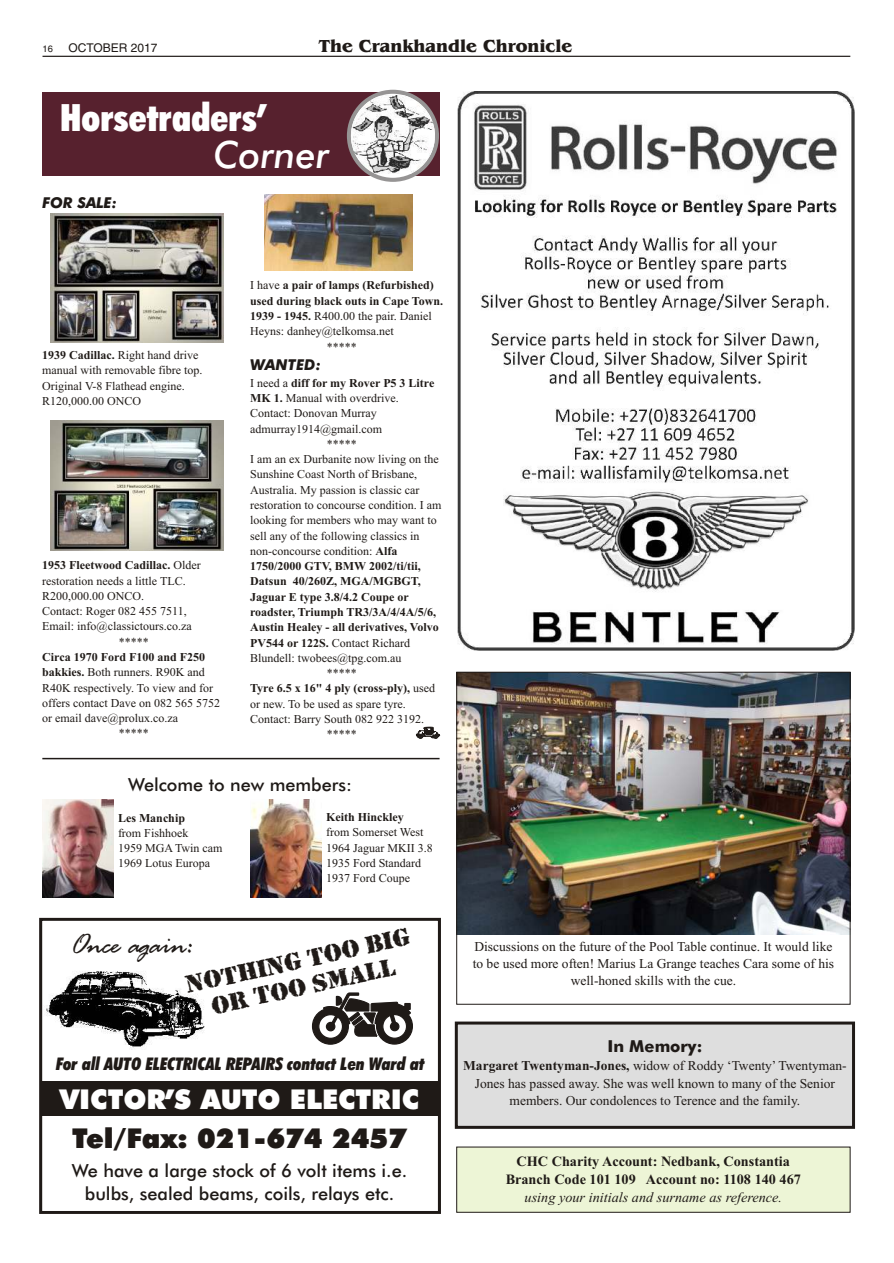
<style>
.page{position:relative;width:894px;height:1263px;background:#fff}
.page>*{position:absolute;margin:0;border:0;box-sizing:border-box;transform-origin:0 0}
.t1{font:37.8px "Futura X Blk Cn BT";color:#fff}
.t2{font:italic 37.8px "Futura Md BT";color:#fff}
.t3{font:30.45px "Rage Italic LET";color:#1f1a17}
.t4{font:27.3px "Futura X Blk BT";color:#fff}
.t5{font:27.3px "Futura X Blk BT";color:#1f1a17}
.t6{font:25.95px/26.8px "Rubber Stamp LET";color:#1f1a17}
.t7{font:18.15px/23.9px "Futura Md BT";color:#1f1a17;text-align:center}
.t8{font:700 18px "Benguiat Bk BT";color:#1f1a17}
.t9{font:18px "Futura Md BT";color:#1f1a17}
.t10{font:17.4px "Futura X Blk Cn It BT";color:#1f1a17}
.t11{font:700 16.5px "Futura Md BT";color:#1f1a17}
.t12{font:italic 700 15px "Futura Md BT";letter-spacing:-.015em;color:#1f1a17}
.t13{font:700 14.25px/18.1px "Times New Roman";color:#1f1a17;text-align:center}
.t14{font:italic 14.25px "Times New Roman";color:#1f1a17}
.t15{font:13.5px/17.2px "Times New Roman";color:#1f1a17;text-align:center}
.t16{font:12px/15.3px "Times New Roman";color:#1f1a17}
.t17{font:700 12px/15.3px "Times New Roman";color:#1f1a17}
.t18{font:12px "Switzerland";color:#1f1a17}
.t19{font:9.3px "Switzerland";color:#1f1a17}
.s1{font-weight:400}
.s2{font-weight:700}
</style>
<div class="page">
<div style="left:455px;top:1022px;width:400px;height:107px;background:#dedede;border:3px solid #1f1a17"></div>
<div style="left:42px;top:93px;width:397px;height:83px;background:#57212e"></div>
<hr style="left:43px;top:56px;width:807px;height:1px;background:#1f1a17">
<svg style="left:347px;top:90px;width:92px;height:92px"></svg>
<svg style="left:351px;top:94px;width:84px;height:84px"></svg>
<img style="left:351px;top:96px;width:84px;height:77px">
<svg style="left:415px;top:726px;width:26px;height:13px"></svg>
<div style="left:456px;top:1147px;width:395px;height:66px;background:#edf5d6;border:1px solid #1f1a17"></div>
<img style="left:457px;top:92px;width:398px;height:559px">
<hr style="left:41px;top:918px;width:398px;height:3px;background:#1f1a17">
<hr style="left:438px;top:919px;width:3px;height:293px;background:#1f1a17">
<hr style="left:41px;top:1211px;width:398px;height:3px;background:#1f1a17">
<hr style="left:39px;top:919px;width:3px;height:293px;background:#1f1a17">
<div style="left:41px;top:1082px;width:398px;height:34px;background:#1f1a17"></div>
<img style="left:46px;top:971px;width:159px;height:79px">
<div style="left:376px;top:1008px;width:37px;height:37px;background:#1f1a17;border:1px solid #1f1a17;border-radius:50%"></div>
<div style="left:312px;top:1008px;width:37px;height:37px;background:#1f1a17;border:1px solid #1f1a17;border-radius:50%"></div>
<svg style="left:318px;top:1014px;width:25px;height:25px"></svg>
<svg style="left:322px;top:992px;width:90px;height:45px"></svg>
<img style="left:50px;top:214px;width:173px;height:129px">
<img style="left:51px;top:421px;width:172px;height:129px">
<img style="left:264px;top:194px;width:148px;height:77px">
<hr style="left:42px;top:758px;width:398px;height:1px;background:#1f1a17">
<img style="left:42px;top:799px;width:72px;height:98px">
<img style="left:458px;top:674px;width:391px;height:260px">
<div style="left:456px;top:672px;width:395px;height:333px;border:1px solid #1f1a17"></div>
<img style="left:250px;top:799px;width:72px;height:98px">
<p class="t19" style="left:43px;top:45px;width:12px">16</p>
<p class="t18" style="left:68px;top:43px;width:91px">OCTOBER 2017</p>
<h3 class="t8" style="left:319px;top:38px;width:255px">The Crankhandle Chronicle</h3>
<h1 class="t1" style="left:60px;top:103px;width:208px">Horsetraders’</h1>
<p class="t12" style="left:42px;top:196px;width:76px">FOR SALE:</p>
<h1 class="t2" style="left:214px;top:139px;width:117px">Corner</h1>
<p class="t17" style="left:250px;top:279px;width:195px"><span class="s1">I have</span> a pair of lamps (Refurbished) used during black outs in Cape Town.<br>1939 - 1945. <span class="s1">R400.00 the pair. Daniel Heyns: danhey@telkomsa.net</span></p>
<p class="t16" style="left:327px;top:340px;width:31px">*****</p>
<p class="t16" style="left:42px;top:349px;width:162px"><span class="s2">1939 Cadillac.</span> Right hand drive manual with removable fibre top.<br>Original V-8 Flathead engine.<br>R120,000.00 ONCO</p>
<p class="t16" style="left:42px;top:559px;width:160px"><span class="s2">1953 Fleetwood Cadillac.</span> Older restoration needs a little TLC.<br>R200,000.00 ONCO.<br>Contact: Roger 082 455 7511,<br>Email: info@classictours.co.za</p>
<p class="t16" style="left:42px;top:650px;width:179px"><span class="s2">Circa 1970 Ford F100 and F250 bakkies.</span> Both runners. R90K and<br>R40K respectively. To view and for offers contact Dave on 082 565 5752 or email dave@prolux.co.za</p>
<p class="t16" style="left:119px;top:635px;width:32px">*****</p>
<p class="t16" style="left:119px;top:727px;width:32px">*****</p>
<p class="t12" style="left:250px;top:359px;width:73px">WANTED:</p>
<p class="t16" style="left:250px;top:376px;width:186px">I need a <span class="s2">diff for my Rover P5 3 Litre<br>MK 1.</span> Manual with overdrive.<br>Contact: Donovan Murray admurray1914@gmail.com</p>
<p class="t16" style="left:250px;top:453px;width:193px">I am an ex Durbanite now living on the Sunshine Coast North of Brisbane, Australia. My passion is classic car restoration to concourse condition. I am looking for members who may want to sell any of the following classics in non-concourse condition: <span class="s2">Alfa 1750/2000 GTV, BMW 2002/ti/tii, Datsun 40/260Z, MGA/MGBGT, Jaguar E type 3.8/4.2 Coupe or roadster, Triumph TR3/3A/4/4A/5/6, Austin Healey - all derivatives, Volvo PV544 or 122S.</span> Contact Richard Blundell: twobees@tpg.com.au</p>
<p class="t16" style="left:250px;top:682px;width:186px"><span class="s2">Tyre 6.5 x 16" 4 ply (cross-ply),</span> used or new. To be used as spare tyre.<br>Contact: Barry South 082 922 3192.</p>
<p class="t16" style="left:327px;top:437px;width:31px">*****</p>
<p class="t16" style="left:327px;top:667px;width:31px">*****</p>
<p class="t16" style="left:327px;top:728px;width:31px">*****</p>
<h3 class="t9" style="left:128px;top:777px;width:225px">Welcome to new members:</h3>
<p class="t17" style="left:118px;top:811px;width:69px">Les Manchip</p>
<p class="t16" style="left:118px;top:826px;width:106px">from Fishhoek<br>1959 MGA Twin cam<br>1969 Lotus Europa</p>
<p class="t17" style="left:326px;top:811px;width:79px">Keith Hinckley</p>
<p class="t16" style="left:326px;top:826px;width:108px">from Somerset West<br>1964 Jaguar MKII 3.8<br>1935 Ford Standard<br>1937 Ford Coupe</p>
<h3 class="t6" style="left:203px;top:967px;width:210px;text-indent:163px;rotate:-12deg">b g or too small</h3>
<h3 class="t6" style="left:183px;top:972px;width:213px;rotate:-12deg">Nothing too i</h3>
<h2 class="t3" style="left:71px;top:934px;width:124px">Once again:</h2>
<h3 class="t10" style="left:56px;top:1056px;width:370px">For all AUTO ELECTRICAL REPAIRS contact Len Ward at</h3>
<h3 class="t4" style="left:60px;top:1088px;width:361px">VICTOR’S AUTO ELECTRIC</h3>
<h3 class="t5" style="left:72px;top:1128px;width:336px">Tel/Fax: 021-674 2457</h3>
<h3 class="t7" style="left:72px;top:1160px;width:337px">We have a large stock of 6 volt items i.e. bulbs, sealed beams, coils, relays etc.</h3>
<p class="t15" style="left:473px;top:939px;width:363px">Discussions on the future of the Pool Table continue. It would like to be used more often! Marius La Grange teaches Cara some of his well-honed skills with the cue.</p>
<h3 class="t11" style="left:607px;top:1039px;width:96px">In Memory:</h3>
<p class="t15" style="left:463px;top:1058px;width:385px"><span class="s2">Margaret Twentyman-Jones,</span> widow of Roddy ‘Twenty’ Twentyman-<br>Jones has passed away. She was well known to many of the Senior members. Our condolences to Terence and the family.</p>
<p class="t13" style="left:506px;top:1154px;width:297px">CHC Charity Account: Nedbank, Constantia<br>Branch Code 101 109 Account no: 1108 140 467</p>
<p class="t14" style="left:525px;top:1193px;width:259px">using your initials and surname as reference.</p>
</div>
